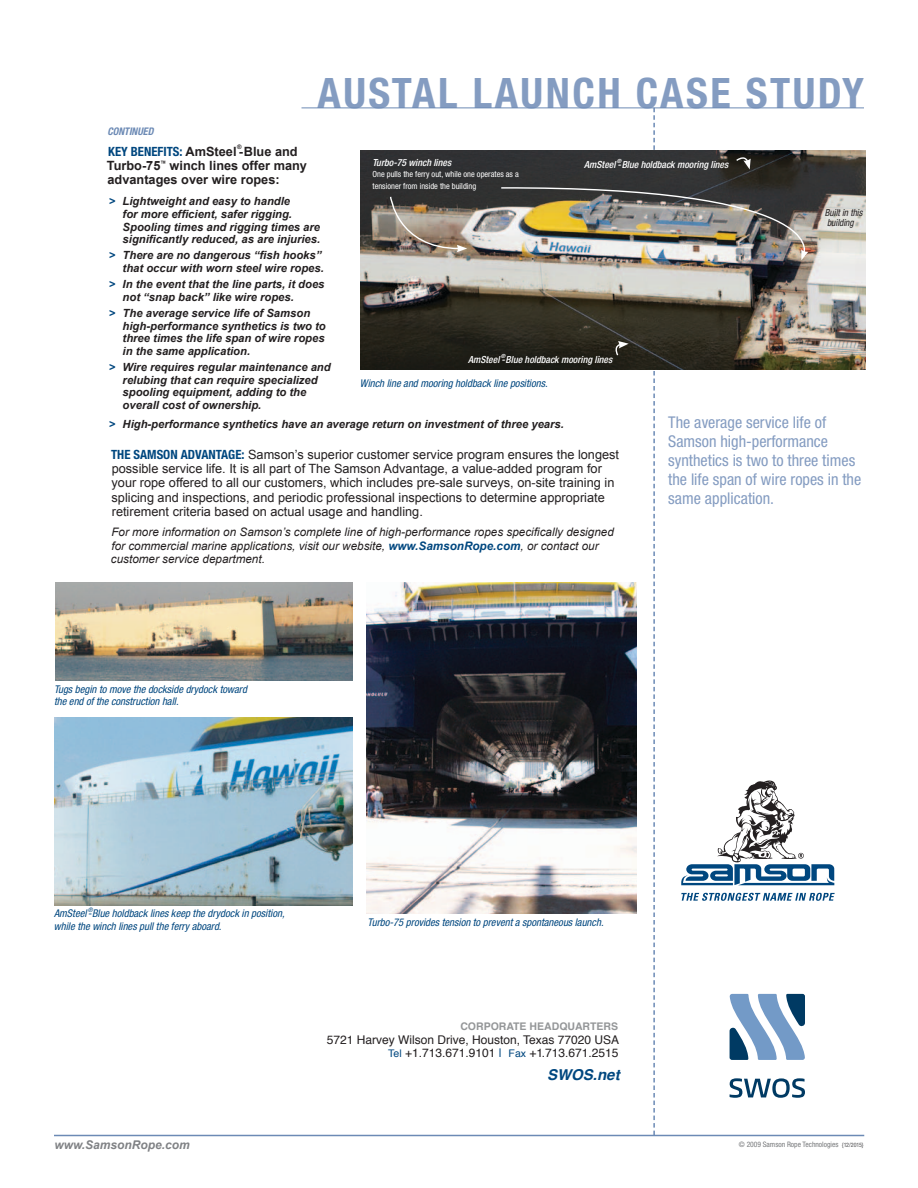
<style>
.page{position:relative;width:918px;height:1188px;background:#fff}
.page>*{position:absolute;margin:0;border:0;box-sizing:border-box;transform-origin:0 0}
.t1{font:700 condensed 42px "Helvetica Neue";letter-spacing:.06em;color:#849cc1}
.t2{font:condensed 16.2px/18.9px "Helvetica Neue";color:#849cc1}
.t3{font:italic 700 15px "Helvetica";color:#00477f}
.t4{font:12.75px/14.2px "Arial";color:#231f20}
.t5{font:700 12.75px/14.2px "Arial";color:#231f20}
.t6{font:700 condensed 12.75px "Helvetica Neue";color:#00477f}
.t7{font:12px/13.5px "Helvetica";color:#231f20;text-align:right}
.t8{font:italic 700 12px "Arial";color:#808285}
.t9{font:italic 11.7px/13.5px "Arial";color:#231f20}
.t10{font:italic 700 11.25px/12.8px "Arial";color:#231f20}
.t11{font:italic condensed 10.65px/11.1px "Helvetica Neue";color:#00477f}
.t12{font:700 10.5px "Helvetica";color:#949698}
.t13{font:italic 700 condensed 10.5px "Helvetica Neue";color:#6c8ab5;scale:.96 1}
.t14{font:italic 500 condensed 9.75px "Helvetica Neue";color:#fff}
.t15{font:italic condensed 9.75px/9.8px "Helvetica Neue";color:#231f20;scale:.93 1}
.t16{font:condensed 8.4px/11.2px "Helvetica Neue";color:#fff}
.t17{font:condensed 7.5px "Helvetica Neue";color:#77797b}
.t18{font:700 6.15px "Arial";color:#231f20}
.t19{font:italic condensed 6.15px "Helvetica Neue";color:#00477f}
.t20{font:italic 500 condensed 5.7px "Helvetica Neue";color:#fff}
.s1{font-family:"Helvetica Neue";font-stretch:condensed;color:#00477f}
.s2{font-style:normal;color:#00477f}
.s3{font-family:"Helvetica Neue";font-weight:700;font-stretch:condensed;color:#00477f}
.s4{font-weight:700;color:#00477f}
.s5{font-size:10.5px;color:#00477f}
.s6{color:#00477f}
.s7{font-size:6px;color:#4d4d4f}
</style>
<div class="page">
<hr style="left:54px;top:1135px;width:810px;height:1px;background:#6c8ab5">
<hr style="left:302px;top:108px;width:562px;height:1px;background:#6c8ab5">
<img style="left:361px;top:151px;width:505px;height:219px">
<img style="left:389px;top:195px;width:78px;height:57px">
<img style="left:55px;top:582px;width:297px;height:98px">
<img style="left:366px;top:582px;width:134px;height:331px">
<img style="left:54px;top:718px;width:298px;height:187px">
<svg style="left:500px;top:108px;width:335px;height:1027px"></svg>
<p class="t13" style="left:107px;top:125px;width:50px">CONTINUED</p>
<p class="t5" style="left:108px;top:145px;width:191px"><span class="s1">KEY BENEFITS:</span> AmSteel -Blue and</p>
<p class="t18" style="left:237px;top:143px;width:6px">®</p>
<p class="t5" style="left:107px;top:159px;width:202px">Turbo-75<sup>™</sup> winch lines offer many advantages over wire ropes:</p>
<h1 class="t1" style="left:317px;top:67px;width:548px">AUSTAL LAUNCH CASE STU DY</h1>
<p class="t14" style="left:373px;top:157px;width:80px">Turbo-75 winch lines</p>
<p class="t16" style="left:373px;top:169px;width:148px">One pulls the ferry out, while one operates as a tensioner from inside the building</p>
<p class="t20" style="left:617px;top:157px;width:6px">®</p>
<p class="t14" style="left:584px;top:158px;width:146px">AmSteel -Blue holdback mooring lines</p>
<p class="t10" style="left:123px;top:195px;width:199px;text-indent:-14px"><span class="s2">&gt;</span> Lightweight and easy to handle<br>for more efficient, safer rigging.<br>Spooling times and rigging times are significantly reduced, as are injuries.</p>
<p class="t10" style="left:109px;top:249px;width:216px;text-align:right"><span class="s2">&gt;</span> There are no dangerous “fish hooks” that occur with worn steel wire ropes.</p>
<p class="t10" style="left:123px;top:278px;width:203px;text-indent:-14px"><span class="s2">&gt;</span> In the event that the line parts, it does not “snap back” like wire ropes.</p>
<p class="t10" style="left:123px;top:307px;width:205px;text-indent:-14px"><span class="s2">&gt;</span> The average service life of Samson high-performance synthetics is two to three times the life span of wire ropes in the same application.</p>
<p class="t10" style="left:123px;top:361px;width:210px;text-indent:-14px"><span class="s2">&gt;</span> Wire requires regular maintenance and relubing that can require specialized spooling equipment, adding to the overall cost of ownership.</p>
<p class="t20" style="left:501px;top:353px;width:6px">®</p>
<p class="t14" style="left:468px;top:354px;width:146px">AmSteel -Blue holdback mooring lines</p>
<p class="t11" style="left:360px;top:378px;width:189px">Winch line and mooring holdback line positions.</p>
<p class="t10" style="left:109px;top:418px;width:456px"><span class="s2">&gt;</span> High-performance synthetics have an average return on investment of three years.</p>
<p class="t6" style="left:111px;top:447px;width:54px">THE SAMSON</p>
<p class="t6" style="left:181px;top:447px;width:29px">ADVANTA</p>
<p class="t4" style="left:112px;top:447px;width:509px;text-indent:117px"><span class="s3">GE:</span> Samson’s superior customer service program ensures the longest possible service life. It is all part of The Samson Advantage, a value-added program for your rope offered to all our customers, which includes pre-sale surveys, on-site training in splicing and inspections, and periodic professional inspections to determine appropriate retirement criteria based on actual usage and handling.</p>
<p class="t9" style="left:111px;top:525px;width:504px">For more information on Samson’s complete line of high-performance ropes specifically designed for commercial marine applications, visit our website, <span class="s4">www.SamsonRope.com</span>, or contact our customer service department.</p>
<p class="t11" style="left:54px;top:684px;width:194px">Tugs begin to move the dockside drydock toward the end of the construction hall.</p>
<p class="t15" style="left:825px;top:208px;width:42px">Built in this building</p>
<h2 class="t2" style="left:668px;top:413px;width:195px">The average service life of<br>Samson high-performance synthetics is two to three times the life span of wire ropes in the same application.</h2>
<p class="t19" style="left:88px;top:906px;width:6px">®</p>
<p class="t11" style="left:54px;top:921px;width:169px">while the winch lines pull the ferry aboard.</p>
<p class="t11" style="left:368px;top:916px;width:237px">Turbo-75 provides tension to prevent a spontaneous launch.</p>
<p class="t11" style="left:54px;top:907px;width:232px">AmSteel -Blue holdback lines keep the drydock in position,</p>
<p class="t12" style="left:460px;top:1018px;width:159px">CORPORATE HEADQUARTERS</p>
<p class="t7" style="left:327px;top:1033px;width:294px">5721 Harvey Wilson Drive, Houston, Texas 77020 USA<br><span class="s5">Tel</span> +1.713.671.9101 <span class="s6">|</span> <span class="s5">Fax</span> +1.713.671.2515</p>
<p class="t8" style="left:54px;top:1137px;width:137px">www.SamsonRope.com</p>
<h3 class="t3" style="left:547px;top:1062px;width:74px">SWOS.net</h3>
<p class="t17" style="left:739px;top:1140px;width:126px">© 2009 Samson Rope Technologies <span class="s7">{12/2015}</span></p>
</div>
